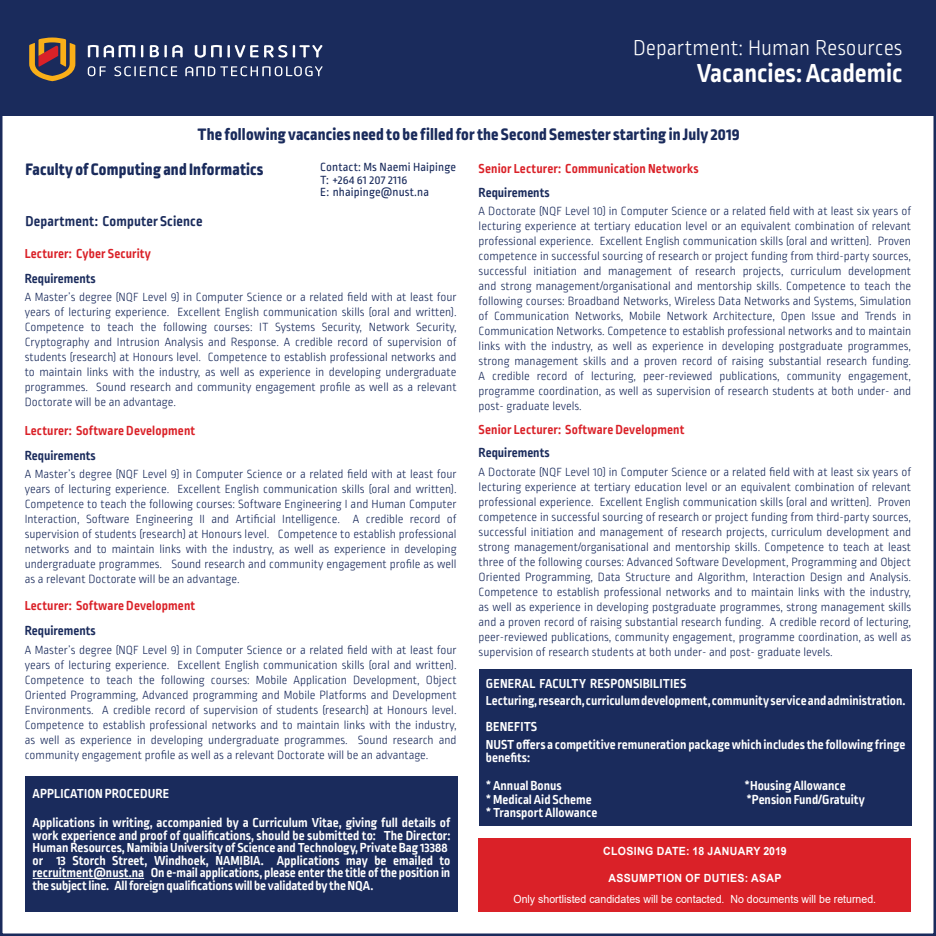
<style>
.page{position:relative;width:936px;height:936px;background:#fff}
.page>*{position:absolute;margin:0;border:0;box-sizing:border-box;transform-origin:0 0}
.t1{font:700 27.5px "Ropa Soft Pro";color:#fff}
.t2{font:300 22.5px "Ropa Soft Pro";color:#fff}
.t3{font:800 17.5px "Ropa Soft Pro";letter-spacing:.01em;color:#1a2b5c}
.t4{font:700 15px "Ropa Soft Pro";letter-spacing:.01em;color:#1a2b5c}
.t5{font:700 13.75px/12.5px "Ropa Soft Pro";color:#fff;text-align:justify}
.t6{font:700 13.75px "Ropa Soft Pro";letter-spacing:.01em;color:#da2128}
.t7{font:700 13.75px "Ropa Soft Pro";color:#1a2b5c}
.t8{font:300 12.5px/15px "Ropa Soft Pro";color:#1a2b5c;text-align:justify}
.t9{font:12.5px "Ropa Soft Pro";letter-spacing:.01em;color:#1a2b5c}
.t10{font:11.25px "Arial";color:#fff;scale:.94 1}
.t11{font:700 11.25px "Arial";letter-spacing:.035em;color:#fff;scale:.94 1}
</style>
<div class="page">
<div style="left:0;top:1px;width:934px;height:115px;background:#1a2b5c"></div>
<svg style="left:88px;top:45px;width:234px;height:31px"></svg>
<svg style="left:29px;top:37px;width:46px;height:44px"></svg>
<div style="left:478px;top:838px;width:433px;height:73px;background:#da2128"></div>
<div style="left:25px;top:776px;width:432px;height:135px;background:#1a2b5c"></div>
<hr style="left:33px;top:878px;width:111px;height:1px;background:#fff">
<div style="left:478px;top:669px;width:433px;height:43px;background:#1a2b5c"></div>
<div style="left:478px;top:712px;width:433px;height:114px;background:#1a2b5c"></div>
<p class="t2" style="left:633px;top:35px;width:271px">Department: Human Resources</p>
<p class="t1" style="left:696px;top:58px;width:207px">Vacancies: Academic</p>
<p class="t3" style="left:198px;top:124px;width:543px">The following vacancies need to be filled for the Second Semester starting in July 2019</p>
<p class="t9" style="left:320px;top:160px;width:137px">Contact: Ms Naemi Haipinge</p>
<p class="t9" style="left:320px;top:173px;width:89px">T: +264 61 207 2116</p>
<p class="t9" style="left:320px;top:185px;width:110px">E: nhaipinge@nust.na</p>
<p class="t3" style="left:26px;top:159px;width:239px">Faculty of Computing and Informatics</p>
<p class="t6" style="left:478px;top:161px;width:221px">Senior Lecturer: Communication Networks</p>
<p class="t7" style="left:478px;top:184px;width:72px">Requirements</p>
<p class="t8" style="left:478px;top:204px;width:434px">A Doctorate (NQF Level 10) in Computer Science or a related field with at least six years of lecturing experience at tertiary education level or an equivalent combination of relevant professional experience. Excellent English communication skills (oral and written). Proven competence in successful sourcing of research or project funding from third-party sources, successful initiation and management of research projects, curriculum development and strong management/organisational and mentorship skills. Competence to teach the following courses: Broadband Networks, Wireless Data Networks and Systems, Simulation of Communication Networks, Mobile Network Architecture, Open Issue and Trends in Communication Networks. Competence to establish professional networks and to maintain links with the industry, as well as experience in developing postgraduate programmes, strong management skills and a proven record of raising substantial research funding.<br>A credible record of lecturing, peer-reviewed publications, community engagement, programme coordination, as well as supervision of research students at both under- and post- graduate levels.</p>
<p class="t4" style="left:26px;top:213px;width:178px">Department: Computer Science</p>
<p class="t6" style="left:25px;top:245px;width:128px">Lecturer: Cyber Security</p>
<p class="t7" style="left:25px;top:270px;width:72px">Requirements</p>
<p class="t8" style="left:25px;top:290px;width:433px">A Master’s degree (NQF Level 9) in Computer Science or a related field with at least four years of lecturing experience. Excellent English communication skills (oral and written).<br>Competence to teach the following courses: IT Systems Security, Network Security, Cryptography and Intrusion Analysis and Response. A credible record of supervision of students (research) at Honours level. Competence to establish professional networks and to maintain links with the industry, as well as experience in developing undergraduate programmes. Sound research and community engagement profile as well as a relevant Doctorate will be an advantage.</p>
<p class="t6" style="left:25px;top:422px;width:172px">Lecturer: Software Development</p>
<p class="t7" style="left:25px;top:447px;width:72px">Requirements</p>
<p class="t8" style="left:25px;top:467px;width:433px">A Master’s degree (NQF Level 9) in Computer Science or a related field with at least four years of lecturing experience. Excellent English communication skills (oral and written).<br>Competence to teach the following courses: Software Engineering I and Human Computer Interaction, Software Engineering II and Artificial Intelligence. A credible record of supervision of students (research) at Honours level. Competence to establish professional networks and to maintain links with the industry, as well as experience in developing undergraduate programmes. Sound research and community engagement profile as well as a relevant Doctorate will be an advantage.</p>
<p class="t6" style="left:25px;top:598px;width:172px">Lecturer: Software Development</p>
<p class="t7" style="left:25px;top:623px;width:72px">Requirements</p>
<p class="t8" style="left:25px;top:643px;width:433px">A Master’s degree (NQF Level 9) in Computer Science or a related field with at least four years of lecturing experience. Excellent English communication skills (oral and written).<br>Competence to teach the following courses: Mobile Application Development, Object Oriented Programming, Advanced programming and Mobile Platforms and Development Environments. A credible record of supervision of students (research) at Honours level.<br>Competence to establish professional networks and to maintain links with the industry, as well as experience in developing undergraduate programmes. Sound research and community engagement profile as well as a relevant Doctorate will be an advantage.</p>
<p class="t5" style="left:33px;top:788px;width:138px">APPLICATION PROCEDURE</p>
<p class="t5" style="left:33px;top:816px;width:419px">Applications in writing, accompanied by a Curriculum Vitae, giving full details of work experience and proof of qualifications, should be submitted to: The Director:<br>Human Resources, Namibia University of Science and Technology, Private Bag 13388</p>
<p class="t5" style="left:33px;top:854px;width:419px">or 13 Storch Street, Windhoek, NAMIBIA. Applications may be emailed to recruitment@nust.na On e-mail applications, please enter the title of the position in the subject line. All foreign qualifications will be validated by the NQA.</p>
<p class="t6" style="left:478px;top:421px;width:207px">Senior Lecturer: Software Development</p>
<p class="t7" style="left:478px;top:445px;width:72px">Requirements</p>
<p class="t8" style="left:478px;top:465px;width:434px">A Doctorate (NQF Level 10) in Computer Science or a related field with at least six years of lecturing experience at tertiary education level or an equivalent combination of relevant professional experience. Excellent English communication skills (oral and written). Proven competence in successful sourcing of research or project funding from third-party sources, successful initiation and management of research projects, curriculum development and strong management/organisational and mentorship skills. Competence to teach at least three of the following courses: Advanced Software Development, Programming and Object Oriented Programming, Data Structure and Algorithm, Interaction Design and Analysis.<br>Competence to establish professional networks and to maintain links with the industry, as well as experience in developing postgraduate programmes, strong management skills and a proven record of raising substantial research funding. A credible record of lecturing, peer-reviewed publications, community engagement, programme coordination, as well as supervision of research students at both under- and post- graduate levels.</p>
<p class="t5" style="left:486px;top:677px;width:202px">GENERAL FACULTY RESPONSIBILITIES</p>
<p class="t5" style="left:486px;top:694px;width:421px">Lecturing, research, curriculum development, community service and administration.</p>
<p class="t5" style="left:486px;top:721px;width:53px">BENEFITS</p>
<p class="t5" style="left:486px;top:738px;width:421px;line-height:13.8px">NUST offers a competitive remuneration package which includes the following fringe benefits:</p>
<p class="t5" style="left:486px;top:779px;width:77px">* Annual Bonus</p>
<p class="t5" style="left:744px;top:779px;width:102px">*Housing Allowance</p>
<p class="t5" style="left:486px;top:793px;width:107px">* Medical Aid Scheme</p>
<p class="t5" style="left:746px;top:793px;width:120px">*Pension Fund/Gratuity</p>
<p class="t5" style="left:486px;top:807px;width:113px">* Transport Allowance</p>
<p class="t11" style="left:603px;top:843px;width:197px">CLOSING DATE: 18 JANUARY 2019</p>
<p class="t11" style="left:608px;top:870px;width:186px">ASSUMPTION OF DUTIES: ASAP</p>
<p class="t10" style="left:513px;top:891px;width:387px">Only shortlisted candidates will be contacted. No documents will be returned.</p>
</div>
